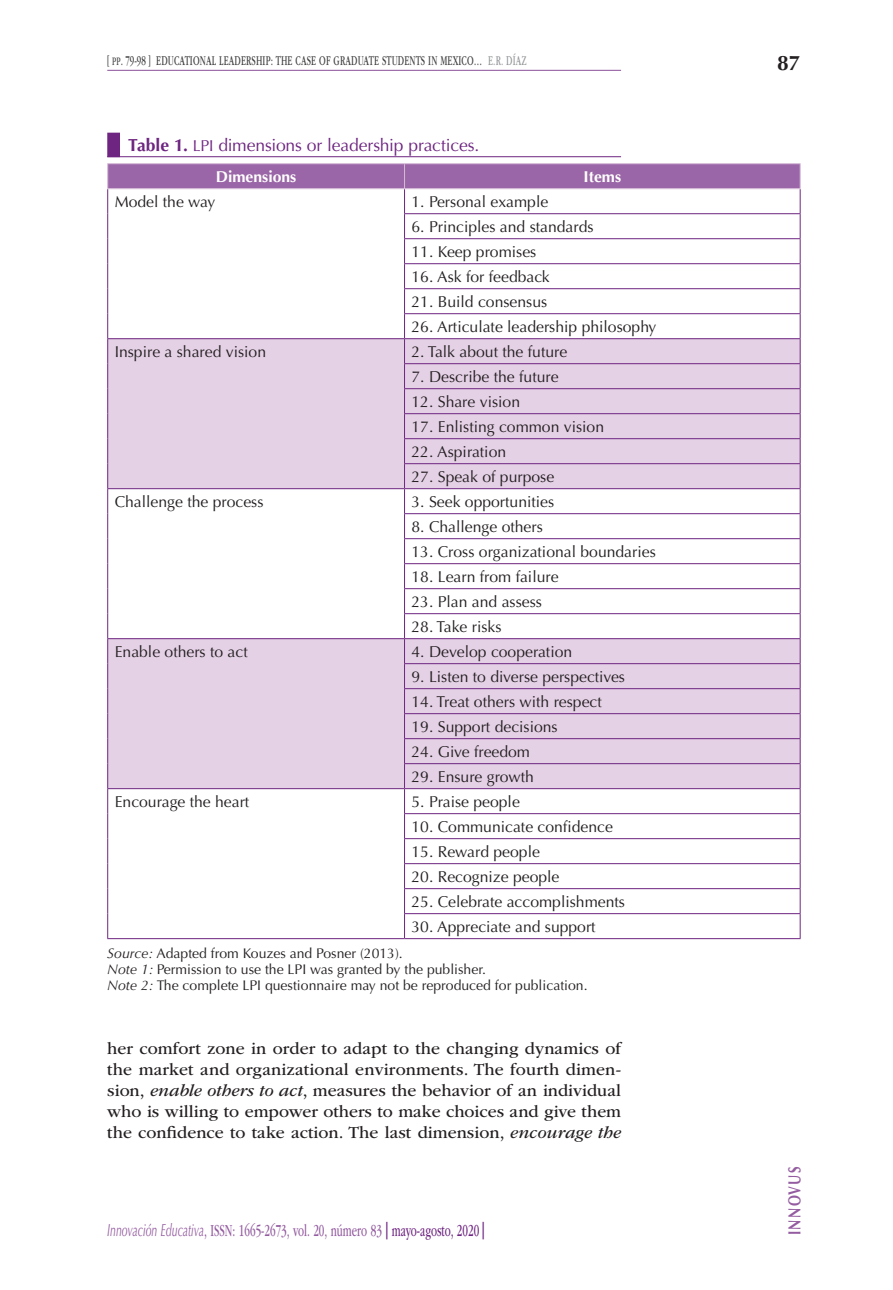
<style>
.page{position:relative;width:893px;height:1290px;background:#fff}
.page>*{position:absolute;margin:0;border:0;box-sizing:border-box;transform-origin:0 0}
.t1{font:700 21px "Optima LT Std";color:#231f20}
._00_Basic_Paragraph{font:17.5px/21px "ITC Garamond Std";letter-spacing:.005em;color:#231f20;text-align:justify}
.t2{font:17.5px "ITC Garamond Std";color:#945ca0;scale:.6 1}
._06A_Tabla_Titulo_CH{font:17.5px "Optima LT Std";letter-spacing:-.01em;color:#6e2581}
.t3{font:700 17.5px "Optima LT Std";letter-spacing:.1em;color:#945ca0;scale:.75 1}
._06C_Tabla_Cuerpo{font:15.75px "Optima LT Std";color:#231f20}
._06B_Tabla_Cabezas{font:700 15.75px "Optima LT Std";color:#fff}
._06G_Tabla_FUENTES{font:14px/15.8px "Optima LT Std";color:#231f20}
.t4{font:14px "ITC Garamond Std";letter-spacing:.02em;color:#3e3e3f;scale:.6 1}
.s1{font-family:"ITC Garamond Std Bk SC850";font-size:11.9px}
.s2{color:#939598}
.s3{font-weight:700}
.s4{font-size:15.75px}
.s5{font-style:italic}
.s6{font-family:"Optima LT Std";font-style:italic}
.s7{font-family:"Optima LT Std";font-weight:900;color:#6e2581}
.s8{color:#6e2581}
</style>
<div class="page">
<hr style="left:107px;top:70px;width:514px;height:1px;background:#8c519a">
<div style="left:107px;top:133px;width:13px;height:24px;background:#6e2581"></div>
<hr style="left:107px;top:156px;width:514px;height:1px;background:#6e2581">
<hr style="left:107px;top:938px;width:298px;height:1px;background:#6e2581">
<hr style="left:405px;top:938px;width:396px;height:1px;background:#6e2581">
<hr style="left:107px;top:163px;width:298px;height:1px;background:#d6bbd8">
<hr style="left:405px;top:163px;width:396px;height:1px;background:#d6bbd8">
<svg style="left:107px;top:164px;width:694px;height:774px"></svg>
<hr style="left:107px;top:188px;width:298px;height:1px;background:#d6bbd8">
<hr style="left:405px;top:188px;width:396px;height:1px;background:#d6bbd8">
<p class="t4" style="left:107px;top:53px;width:701px">[ <span class="s1">pp</span>. 79-98 ] EDUCATIONAL LEADERSHIP: THE CASE OF GRADUATE STUDENTS IN MEXICO… <span class="s2">E.R. DÍAZ</span></p>
<h1 class="t1" style="left:777px;top:50px;width:25px">87</h1>
<p class="_06A_Tabla_Titulo_CH" style="left:128px;top:135px;width:353px"><span class="s3">Table 1.</span> <span class="s4">LPI</span> dimensions or leadership practices.</p>
<p class="_06B_Tabla_Cabezas" style="left:216px;top:167px;width:82px">Dimensions</p>
<p class="_06B_Tabla_Cabezas" style="left:583px;top:167px;width:39px">Items</p>
<p class="_06C_Tabla_Cuerpo" style="left:115px;top:192px;width:102px">Model the way</p>
<p class="_06C_Tabla_Cuerpo" style="left:412px;top:192px;width:138px">1. Personal example</p>
<p class="_06C_Tabla_Cuerpo" style="left:412px;top:217px;width:184px">6. Principles and standards</p>
<p class="_06C_Tabla_Cuerpo" style="left:412px;top:242px;width:126px">11. Keep promises</p>
<p class="_06C_Tabla_Cuerpo" style="left:412px;top:267px;width:140px">16. Ask for feedback</p>
<p class="_06C_Tabla_Cuerpo" style="left:412px;top:292px;width:137px">21. Build consensus</p>
<p class="_06C_Tabla_Cuerpo" style="left:412px;top:317px;width:246px">26. Articulate leadership philosophy</p>
<p class="_06C_Tabla_Cuerpo" style="left:115px;top:342px;width:153px">Inspire a shared vision</p>
<p class="_06C_Tabla_Cuerpo" style="left:412px;top:342px;width:157px">2. Talk about the future</p>
<p class="_06C_Tabla_Cuerpo" style="left:412px;top:367px;width:149px">7. Describe the future</p>
<p class="_06C_Tabla_Cuerpo" style="left:412px;top:392px;width:110px">12. Share vision</p>
<p class="_06C_Tabla_Cuerpo" style="left:412px;top:417px;width:194px">17. Enlisting common vision</p>
<p class="_06C_Tabla_Cuerpo" style="left:412px;top:442px;width:96px">22. Aspiration</p>
<p class="_06C_Tabla_Cuerpo" style="left:412px;top:467px;width:144px">27. Speak of purpose</p>
<p class="_06C_Tabla_Cuerpo" style="left:115px;top:492px;width:150px">Challenge the process</p>
<p class="_06C_Tabla_Cuerpo" style="left:412px;top:492px;width:144px">3. Seek opportunities</p>
<p class="_06C_Tabla_Cuerpo" style="left:412px;top:517px;width:133px">8. Challenge others</p>
<p class="_06C_Tabla_Cuerpo" style="left:412px;top:542px;width:246px">13. Cross organizational boundaries</p>
<p class="_06C_Tabla_Cuerpo" style="left:412px;top:567px;width:149px">18. Learn from failure</p>
<p class="_06C_Tabla_Cuerpo" style="left:412px;top:592px;width:132px">23. Plan and assess</p>
<p class="_06C_Tabla_Cuerpo" style="left:412px;top:617px;width:92px">28. Take risks</p>
<p class="_06C_Tabla_Cuerpo" style="left:115px;top:642px;width:135px">Enable others to act</p>
<p class="_06C_Tabla_Cuerpo" style="left:412px;top:642px;width:162px">4. Develop cooperation</p>
<p class="_06C_Tabla_Cuerpo" style="left:412px;top:667px;width:215px">9. Listen to diverse perspectives</p>
<p class="_06C_Tabla_Cuerpo" style="left:412px;top:692px;width:192px">14. Treat others with respect</p>
<p class="_06C_Tabla_Cuerpo" style="left:412px;top:717px;width:148px">19. Support decisions</p>
<p class="_06C_Tabla_Cuerpo" style="left:412px;top:742px;width:120px">24. Give freedom</p>
<p class="_06C_Tabla_Cuerpo" style="left:412px;top:767px;width:124px">29. Ensure growth</p>
<p class="_06C_Tabla_Cuerpo" style="left:115px;top:792px;width:136px">Encourage the heart</p>
<p class="_06C_Tabla_Cuerpo" style="left:412px;top:792px;width:110px">5. Praise people</p>
<p class="_06C_Tabla_Cuerpo" style="left:412px;top:817px;width:203px">10. Communicate confidence</p>
<p class="_06C_Tabla_Cuerpo" style="left:412px;top:842px;width:130px">15. Reward people</p>
<p class="_06C_Tabla_Cuerpo" style="left:412px;top:867px;width:149px">20. Recognize people</p>
<p class="_06C_Tabla_Cuerpo" style="left:412px;top:892px;width:215px">25. Celebrate accomplishments</p>
<p class="_06C_Tabla_Cuerpo" style="left:412px;top:917px;width:186px">30. Appreciate and support</p>
<p class="_06G_Tabla_FUENTES" style="left:107px;top:946px;width:482px"><span class="s5">Source:</span> Adapted from Kouzes and Posner (2013).<br><span class="s5">Note 1:</span> Permission to use the LPI was granted by the publisher.<br><span class="s5">Note 2:</span> The complete LPI questionnaire may not be reproduced for publication.</p>
<p class="_00_Basic_Paragraph" style="left:107px;top:1038px;width:515px">her comfort zone in order to adapt to the changing dynamics of the market and organizational environments. The fourth dimen&shy;sion, <span class="s5">enable others to act</span>, measures the behavior of an individual who is willing to empower others to make choices and give them the confidence to take action. The last dimension, <span class="s5">encourage the</span></p>
<p class="t2" style="left:107px;top:1221px;width:630px"><span class="s6">Innovación Educativa</span>, ISSN: 1665-2673, vol. 20, número 83 <span class="s7">|</span> <span class="s8">mayo-agosto, 2020</span> <span class="s7">|</span></p>
<p class="t3" style="left:784px;top:1235px;width:93px;rotate:-90deg">INNOVUS</p>
</div>
